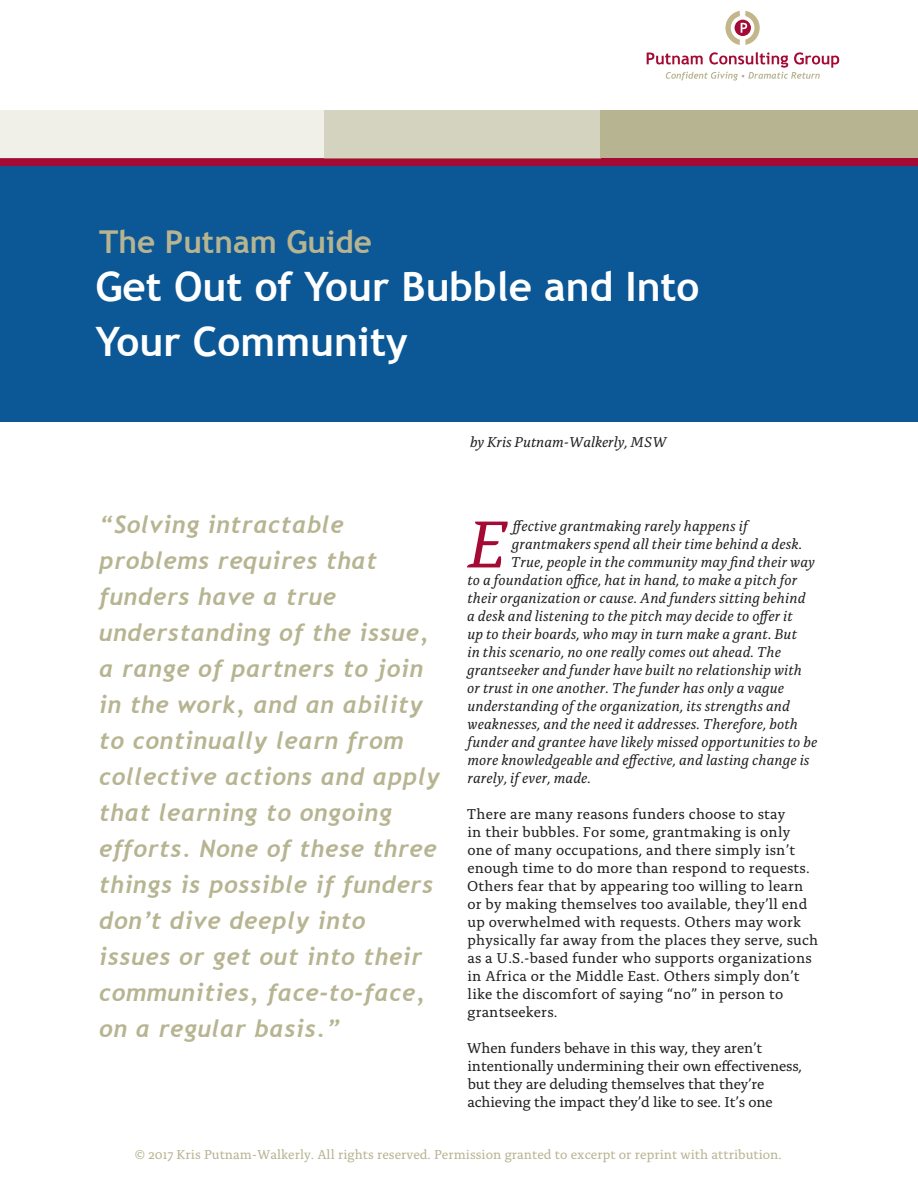
<style>
.page{position:relative;width:918px;height:1188px;background:#fff}
.page>*{position:absolute;margin:0;border:0;box-sizing:border-box;transform-origin:0 0}
.t1{font:italic 69.75px "Alda OT";color:#a30a34}
.t2{font:700 40.5px/55.5px "Trebuchet MS";color:#fff}
.t3{font:700 31.5px "Trebuchet MS";color:#b6b491}
.t4{font:italic 700 24px/36px "Trebuchet";letter-spacing:.03em;color:#b6b491}
.t5{font:italic 15px "Alda OT";letter-spacing:.01em;color:#231f20}
.t6{font:15px/18px "Alda OT";letter-spacing:.01em;color:#231f20}
.t7{font:15px/18px "Alda OT";letter-spacing:-.01em;color:#231f20}
.t8{font:13.5px "Alda OT";color:#b6b491}
</style>
<div class="page">
<div style="left:0;top:158px;width:918px;height:264px;background:#0c5896"></div>
<div style="left:600px;top:110px;width:318px;height:48px;background:#b6b491"></div>
<div style="left:0;top:158px;width:918px;height:8px;background:#a30a34"></div>
<div style="left:324px;top:110px;width:276px;height:48px;background:#d4d3bf"></div>
<div style="left:0;top:110px;width:324px;height:48px;background:#f0f0e9"></div>
<svg style="left:647px;top:52px;width:192px;height:29px"></svg>
<svg style="left:725px;top:11px;width:35px;height:34px"></svg>
<h3 class="t3" style="left:99px;top:222px;width:274px">The Putnam Guide</h3>
<h2 class="t2" style="left:95px;top:259px;width:606px">Get Out of Your Bubble and Into<br>Your Community</h2>
<p class="t5" style="left:470px;top:435px;width:198px">by Kris Putnam-Walkerly, MSW</p>
<p class="t4" style="left:99px;top:507px;width:342px">“Solving intractable problems requires that funders have a true understanding of the issue, a range of partners to join in the work, and an ability to continually learn from collective actions and apply that learning to ongoing efforts. None of these three things is possible if funders don’t dive deeply into issues or get out into their communities, face-to-face, on a regular basis.”</p>
<h1 class="t1" style="left:468px;top:515px;width:40px">E</h1>
<p class="t5" style="left:513px;top:520px;width:237px">ffective grantmaking rarely happens if</p>
<p class="t5" style="left:512px;top:538px;width:292px">grantmakers spend all their time behind a desk.</p>
<p class="t5" style="left:511px;top:556px;width:306px">True, people in the community may find their way</p>
<p class="t5" style="left:468px;top:574px;width:331px">to a foundation office, hat in hand, to make a pitch for</p>
<p class="t5" style="left:468px;top:592px;width:339px">their organization or cause. And funders sitting behind</p>
<p class="t5" style="left:467px;top:610px;width:327px">a desk and listening to the pitch may decide to offer it</p>
<p class="t5" style="left:467px;top:628px;width:331px">up to their boards, who may in turn make a grant. But</p>
<p class="t5" style="left:467px;top:646px;width:315px">in this scenario, no one really comes out ahead. The</p>
<p class="t5" style="left:467px;top:664px;width:336px">grantseeker and funder have built no relationship with</p>
<p class="t5" style="left:467px;top:682px;width:318px">or trust in one another. The funder has only a vague</p>
<p class="t5" style="left:467px;top:700px;width:324px">understanding of the organization, its strengths and</p>
<p class="t5" style="left:468px;top:718px;width:332px">weaknesses, and the need it addresses. Therefore, both</p>
<p class="t5" style="left:468px;top:736px;width:351px">funder and grantee have likely missed opportunities to be</p>
<p class="t5" style="left:467px;top:754px;width:344px">more knowledgeable and effective, and lasting change is</p>
<p class="t5" style="left:468px;top:772px;width:125px">rarely, if ever, made.</p>
<p class="t6" style="left:467px;top:807px;width:353px">There are many reasons funders choose to stay<br>in their bubbles. For some, grantmaking is only<br>one of many occupations, and there simply isn’t enough time to do more than respond to requests.<br>Others fear that by appearing too willing to learn or by making themselves too available, they’ll end up overwhelmed with requests. Others may work physically far away from the places they serve, such as a U.S.-based funder who supports organizations in Africa or the Middle East. Others simply don’t like the discomfort of saying “no” in person to grantseekers.</p>
<p class="t7" style="left:467px;top:1041px;width:337px">When funders behave in this way, they aren’t intentionally undermining their own effectiveness, but they are deluding themselves that they’re achieving the impact they’d like to see. It’s one</p>
<p class="t8" style="left:135px;top:1149px;width:648px">© 2017 Kris Putnam-Walkerly. All rights reserved. Permission granted to excerpt or reprint with attribution.</p>
</div>
